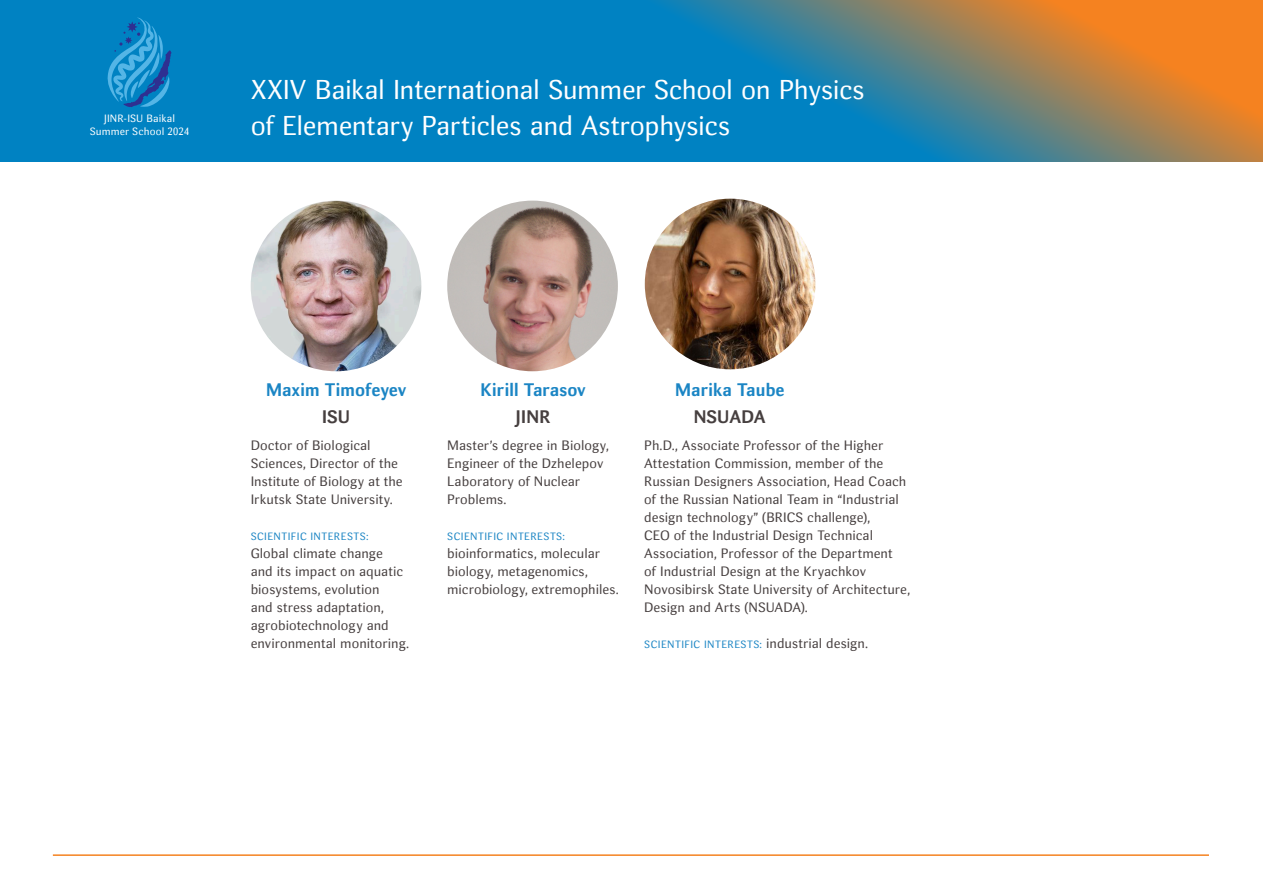
<style>
.page{position:relative;width:1263px;height:893px;background:#fff}
.page>*{position:absolute;margin:0;border:0;box-sizing:border-box;transform-origin:0 0}
.t1{font:27px/36px "Deca Sans";letter-spacing:-.01em;color:#fff}
.t2{font:700 18px "Deca Sans";letter-spacing:-.005em;color:#1b85c4}
.t3{font:700 18px "Deca Sans";letter-spacing:-.01em;color:#463f3f}
.t4{font:13.5px/18px "Deca Sans";letter-spacing:.01em;color:#463f3f}
.t5{font:10.5px "Deca Sans";letter-spacing:.05em;color:#1b85c4}
.t6{font:10.5px/13.5px "Deca Sans";letter-spacing:.015em;color:#fff;text-align:center}
.s1{font-size:13.5px;color:#463f3f}
</style>
<div class="page">
<svg style="left:0;top:0;width:1263px;height:161px;background:#35829e"></svg>
<svg style="left:107px;top:17px;width:65px;height:90px;background:#1a88c7"></svg>
<img style="left:251px;top:201px;width:170px;height:170px;border-radius:85px">
<img style="left:447px;top:201px;width:171px;height:170px;border-radius:85px">
<img style="left:645px;top:199px;width:170px;height:170px;border-radius:85px">
<hr style="left:53px;top:854px;width:1156px;height:2px;background:#f58220">
<p class="t6" style="left:90px;top:112px;width:101px">JINR-ISU Baikal<br>Summer School 2024</p>
<h1 class="t1" style="left:251px;top:73px;width:616px">XXIV Baikal International Summer School on Physics of Elementary Particles and Astrophysics</h1>
<h2 class="t2" style="left:266px;top:379px;width:142px">Maxim Timofeyev</h2>
<h2 class="t3" style="left:322px;top:406px;width:30px">ISU</h2>
<p class="t4" style="left:251px;top:437px;width:153px">Doctor of Biological<br>Sciences, Director of the<br>Institute of Biology at the<br>Irkutsk State University.</p>
<p class="t5" style="left:251px;top:530px;width:119px">SCIENTIFIC INTERESTS:</p>
<p class="t4" style="left:251px;top:545px;width:160px">Global climate change<br>and its impact on aquatic biosystems, evolution<br>and stress adaptation, agrobiotechnology and environmental monitoring.</p>
<h2 class="t2" style="left:480px;top:379px;width:107px">Kirill Tarasov</h2>
<h2 class="t3" style="left:515px;top:406px;width:36px">JINR</h2>
<p class="t4" style="left:447px;top:437px;width:163px">Master’s degree in Biology,<br>Engineer of the Dzhelepov<br>Laboratory of Nuclear<br>Problems.</p>
<p class="t5" style="left:447px;top:530px;width:119px">SCIENTIFIC INTERESTS:</p>
<p class="t4" style="left:447px;top:545px;width:173px">bioinformatics, molecular biology, metagenomics, microbiology, extremophiles.</p>
<h2 class="t2" style="left:675px;top:379px;width:111px">Marika Taube</h2>
<h2 class="t3" style="left:693px;top:406px;width:74px">NSUADA</h2>
<p class="t4" style="left:644px;top:437px;width:267px">Ph.D., Associate Professor of the Higher Attestation Commission, member of the Russian Designers Association, Head Coach of the Russian National Team in “Industrial design technology” (BRICS challenge),<br>CEO of the Industrial Design Technical Association, Professor of the Department<br>of Industrial Design at the Kryachkov Novosibirsk State University of Architecture, Design and Arts (NSUADA).</p>
<p class="t5" style="left:644px;top:638px;width:225px">SCIENTIFIC INTERESTS: <span class="s1">industrial design.</span></p>
</div>
